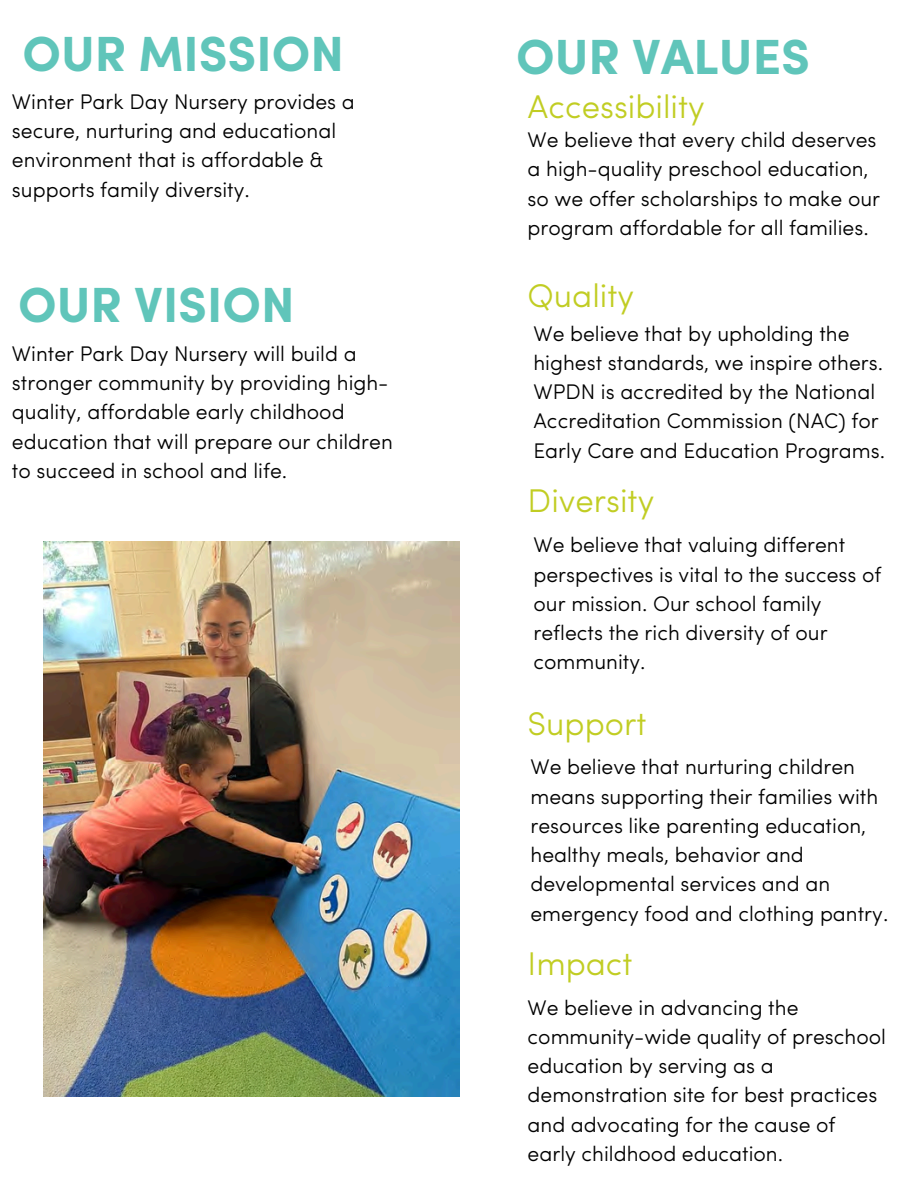
<style>
.page{position:relative;width:918px;height:1188px;background:#fff}
.page>*{position:absolute;margin:0;border:0;box-sizing:border-box;transform-origin:0 0}
.t1{font:700 49.5px "Sofia Pro";color:#60c5ba}
.t2{font:300 32.85px "Sofia Pro";color:#c1cd23}
.t3{font:300 21.15px/29.2px "Sofia Pro";color:#000}
</style>
<div class="page">
<img style="left:43px;top:542px;width:416px;height:554px">
<h1 class="t1" style="left:22px;top:34px;width:323px">OUR MISSION</h1>
<p class="t3" style="left:12px;top:89px;width:344px">Winter Park Day Nursery provides a secure, nurturing and educational environment that is affordable &amp; supports family diversity.</p>
<h1 class="t1" style="left:18px;top:285px;width:278px">OUR VISION</h1>
<p class="t3" style="left:12px;top:341px;width:382px">Winter Park Day Nursery will build a stronger community by providing high&shy;quality, affordable early childhood education that will prepare our children to succeed in school and life.</p>
<h1 class="t1" style="left:516px;top:37px;width:295px">OUR VALUES</h1>
<h2 class="t2" style="left:528px;top:93px;width:179px">Accessibility</h2>
<p class="t3" style="left:528px;top:127px;width:354px">We believe that every child deserves a high-quality preschool education, so we offer scholarships to make our program affordable for all families.</p>
<h2 class="t2" style="left:528px;top:283px;width:108px">Quality</h2>
<p class="t3" style="left:533px;top:321px;width:353px">We believe that by upholding the highest standards, we inspire others.<br>WPDN is accredited by the National Accreditation Commission (NAC) for Early Care and Education Programs.</p>
<h2 class="t2" style="left:528px;top:487px;width:128px">Diversity</h2>
<p class="t3" style="left:533px;top:533px;width:350px">We believe that valuing different perspectives is vital to the success of our mission. Our school family reflects the rich diversity of our community.</p>
<h2 class="t2" style="left:528px;top:710px;width:121px">Support</h2>
<p class="t3" style="left:531px;top:755px;width:359px">We believe that nurturing children means supporting their families with resources like parenting education, healthy meals, behavior and developmental services and an emergency food and clothing pantry.</p>
<h2 class="t2" style="left:528px;top:950px;width:107px">Impact</h2>
<p class="t3" style="left:528px;top:995px;width:360px">We believe in advancing the community-wide quality of preschool education by serving as a demonstration site for best practices and advocating for the cause of early childhood education.</p>
</div>
